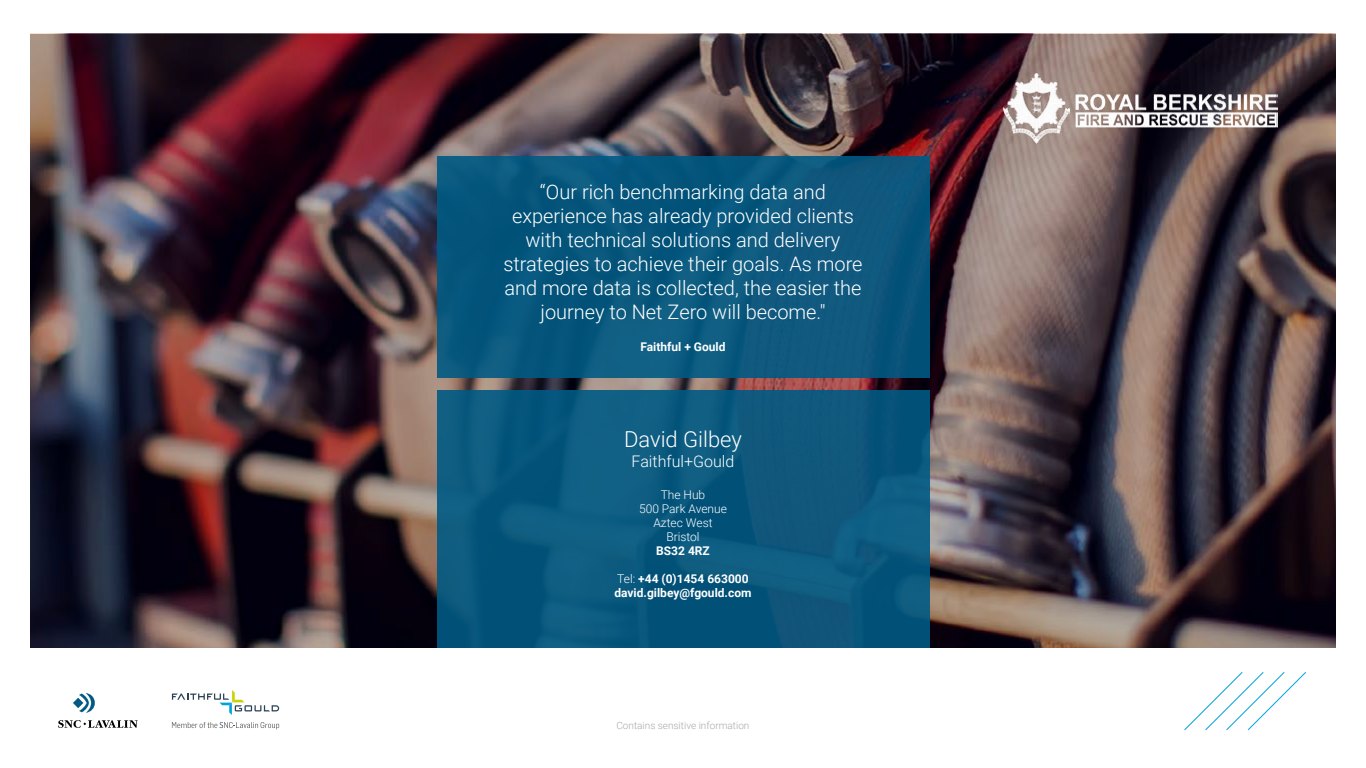
<style>
.page{position:relative;width:1366px;height:768px;background:#fff}
.page>*{position:absolute;margin:0;border:0;box-sizing:border-box;transform-origin:0 0}
.t1{font:300 22px "Roboto";color:#fff}
.t2{font:300 20px/24px "Roboto";color:#fff;text-align:center}
.t3{font:300 16px "Roboto";color:#fff}
.t4{font:700 12px/14px "Roboto";color:#fff}
.t5{font:300 12px/14px "Roboto";color:#fff;text-align:center}
.t6{font:300 10px "Roboto";color:#a7a9ac}
.s1{font-weight:300}
</style>
<div class="page">
<img style="left:30px;top:34px;width:1306px;height:614px">
<div style="left:437px;top:156px;width:492px;height:222px;background:#0a577d"></div>
<div style="left:437px;top:390px;width:492px;height:258px;background:linear-gradient(to right,#09597e,#0c577c)"></div>
<img style="left:1075px;top:91px;width:203px;height:37px">
<img style="left:1003px;top:74px;width:66px;height:69px">
<svg style="left:172px;top:722px;width:107px;height:7px"></svg>
<svg style="left:172px;top:690px;width:107px;height:25px"></svg>
<svg style="left:1184px;top:672px;width:122px;height:59px"></svg>
<svg style="left:73px;top:693px;width:22px;height:20px"></svg>
<svg style="left:58px;top:720px;width:80px;height:8px"></svg>
<p class="t2" style="left:503px;top:179px;width:361px">“Our rich benchmarking data and experience has already provided clients with technical solutions and delivery strategies to achieve their goals. As more and more data is collected, the easier the journey to Net Zero will become."</p>
<p class="t4" style="left:640px;top:339px;width:87px">Faithful + Gould</p>
<p class="t1" style="left:624px;top:423px;width:119px">David Gilbey</p>
<p class="t3" style="left:632px;top:450px;width:104px">Faithful+Gould</p>
<p class="t5" style="left:639px;top:487px;width:89px">The Hub<br>500 Park Avenue<br>Aztec West<br>Bristol</p>
<p class="t4" style="left:656px;top:543px;width:55px">BS32 4RZ</p>
<p class="t4" style="left:614px;top:571px;width:139px"><span class="s1">Tel:</span> +44 (0)1454 663000 david.gilbey@fgould.com</p>
<p class="t6" style="left:617px;top:718px;width:134px">Contains sensitive information</p>
</div>
